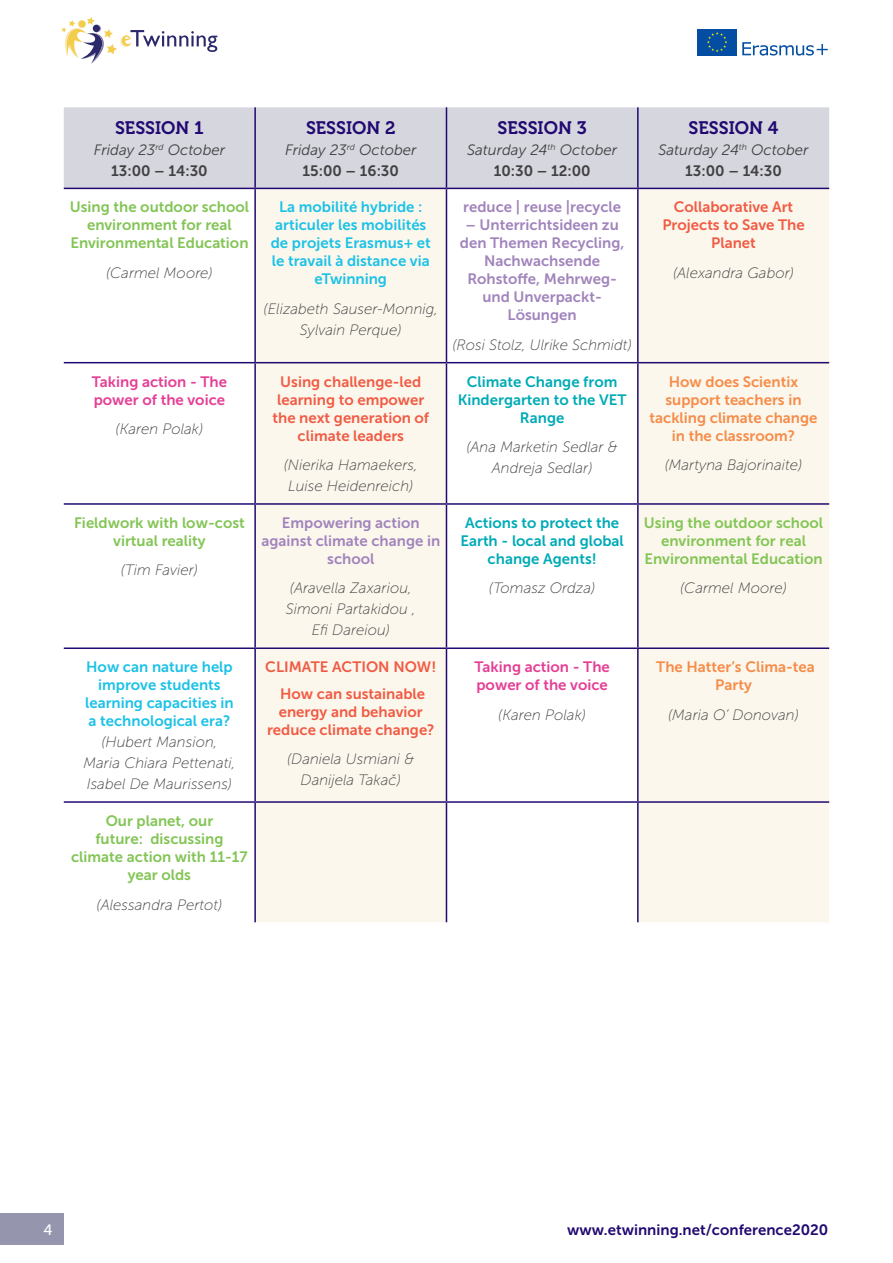
<style>
.page{position:relative;width:893px;height:1263px;background:#fff}
.page>*{position:absolute;margin:0;border:0;box-sizing:border-box;transform-origin:0 0}
.t1{font:18px "Museo 700";color:#210971}
.t2{font:italic 15px/21px "Museo Sans 100";color:#414042;text-align:center}
.t3{font:15px/18px "Museo Sans 700";color:#83c556;text-align:center}
.t4{font:15px/18px "Museo Sans 700";color:#f15b44;text-align:center}
.t5{font:15px/18px "Museo Sans 700";color:#1dc2e7;text-align:center}
.t6{font:15px/18px "Museo Sans 700";color:#a184bc;text-align:center}
.t7{font:15px/18px "Museo Sans 700";color:#00abb6;text-align:center}
.t8{font:15px/18px "Museo Sans 700";color:#f68c49;text-align:center}
.t9{font:italic 15px "Museo Sans 300";color:#414042}
.t10{font:15px/18px "Museo Sans 700";color:#e53f96}
.t11{font:15px "Museo Sans 700";color:#414042}
.t12{font:15px "Museo Sans 700";color:#210971}
.t13{font:15px "Museo Sans 500";color:#fff}
</style>
<div class="page">
<div style="left:0;top:1214px;width:64px;height:31px;background:#9595ad"></div>
<svg style="left:62px;top:17px;width:155px;height:47px"></svg>
<svg style="left:742px;top:42px;width:86px;height:14px"></svg>
<div style="left:697px;top:29px;width:40px;height:26px;background:#034ea2"></div>
<svg style="left:707px;top:32px;width:20px;height:20px"></svg>
<div style="left:64px;top:107px;width:765px;height:81px;background:#d5d6de"></div>
<svg style="left:256px;top:189px;width:573px;height:733px;fill:#fbf7ec"></svg>
<hr style="left:254px;top:107px;width:2px;height:81px;background:#210971">
<hr style="left:446px;top:107px;width:1px;height:81px;background:#210971">
<hr style="left:637px;top:107px;width:2px;height:81px;background:#210971">
<hr style="left:64px;top:188px;width:191px;height:1px;background:#210971">
<hr style="left:255px;top:188px;width:191px;height:1px;background:#210971">
<hr style="left:446px;top:188px;width:192px;height:1px;background:#210971">
<hr style="left:638px;top:188px;width:191px;height:1px;background:#210971">
<hr style="left:254px;top:189px;width:2px;height:173px;background:#210971">
<hr style="left:446px;top:189px;width:1px;height:173px;background:#210971">
<hr style="left:637px;top:189px;width:2px;height:173px;background:#210971">
<hr style="left:64px;top:362px;width:191px;height:1px;background:#210971">
<hr style="left:255px;top:362px;width:191px;height:1px;background:#210971">
<hr style="left:254px;top:363px;width:2px;height:140px;background:#210971">
<hr style="left:446px;top:362px;width:192px;height:1px;background:#210971">
<hr style="left:446px;top:363px;width:1px;height:140px;background:#210971">
<hr style="left:638px;top:362px;width:191px;height:1px;background:#210971">
<hr style="left:637px;top:363px;width:2px;height:140px;background:#210971">
<hr style="left:64px;top:503px;width:191px;height:2px;background:#210971">
<hr style="left:255px;top:503px;width:191px;height:2px;background:#210971">
<hr style="left:254px;top:505px;width:2px;height:142px;background:#210971">
<hr style="left:446px;top:503px;width:192px;height:2px;background:#210971">
<hr style="left:446px;top:505px;width:1px;height:142px;background:#210971">
<hr style="left:638px;top:503px;width:191px;height:2px;background:#210971">
<hr style="left:637px;top:505px;width:2px;height:142px;background:#210971">
<hr style="left:64px;top:647px;width:191px;height:2px;background:#210971">
<hr style="left:255px;top:647px;width:191px;height:2px;background:#210971">
<hr style="left:254px;top:649px;width:2px;height:152px;background:#210971">
<hr style="left:446px;top:647px;width:192px;height:2px;background:#210971">
<hr style="left:446px;top:649px;width:1px;height:152px;background:#210971">
<hr style="left:638px;top:647px;width:191px;height:2px;background:#210971">
<hr style="left:637px;top:649px;width:2px;height:152px;background:#210971">
<hr style="left:64px;top:801px;width:191px;height:2px;background:#210971">
<hr style="left:255px;top:801px;width:191px;height:2px;background:#210971">
<hr style="left:254px;top:803px;width:2px;height:119px;background:#210971">
<hr style="left:446px;top:801px;width:192px;height:2px;background:#210971">
<hr style="left:446px;top:803px;width:1px;height:119px;background:#210971">
<hr style="left:638px;top:801px;width:191px;height:2px;background:#210971">
<hr style="left:637px;top:803px;width:2px;height:119px;background:#210971">
<p class="t1" style="left:115px;top:117px;width:90px">SESSION 1</p>
<p class="t9" style="left:94px;top:141px;width:133px">Friday 23<sup>rd</sup> October</p>
<p class="t11" style="left:111px;top:162px;width:98px">13:00 – 14:30</p>
<p class="t3" style="left:70px;top:198px;width:181px">Using the outdoor school environment for real<br>Environmental Education</p>
<p class="t2" style="left:106px;top:262px;width:108px">(Carmel Moore)</p>
<p class="t1" style="left:306px;top:117px;width:91px">SESSION 2</p>
<p class="t9" style="left:285px;top:141px;width:133px">Friday 23<sup>rd</sup> October</p>
<p class="t11" style="left:303px;top:162px;width:98px">15:00 – 16:30</p>
<p class="t5" style="left:271px;top:198px;width:161px">La mobilité hybride : articuler les mobilités de projets Erasmus+ et le travail à distance via eTwinning</p>
<p class="t2" style="left:264px;top:298px;width:176px">(Elizabeth Sauser-Monnig,<br>Sylvain Perque)</p>
<p class="t10" style="left:92px;top:372px;width:137px">Taking action - The power of the voice</p>
<p class="t2" style="left:116px;top:419px;width:89px">(Karen Polak)</p>
<p class="t3" style="left:74px;top:514px;width:172px">Fieldwork with low-cost virtual reality</p>
<p class="t2" style="left:121px;top:560px;width:79px">(Tim Favier)</p>
<p class="t5" style="left:85px;top:658px;width:150px">How can nature help improve students learning capacities in a technological era?</p>
<p class="t2" style="left:84px;top:732px;width:153px">(Hubert Mansion,<br>Maria Chiara Pettenati,<br>Isabel De Maurissens)</p>
<p class="t3" style="left:71px;top:812px;width:178px">Our planet, our<br>future: discussing climate action with 11-17 year olds</p>
<p class="t2" style="left:97px;top:894px;width:127px">(Alessandra Pertot)</p>
<p class="t4" style="left:272px;top:372px;width:158px">Using challenge-led learning to empower the next generation of climate leaders</p>
<p class="t2" style="left:284px;top:455px;width:135px;text-align:left">(Nierika Hamaekers,<br>Luise Heidenreich)</p>
<p class="t6" style="left:261px;top:514px;width:180px">Empowering action against climate change in school</p>
<p class="t2" style="left:286px;top:578px;width:132px">(Aravella Zaxariou,<br>Simoni Partakidou ,<br>Efi Dareiou)</p>
<p class="t4" style="left:265px;top:658px;width:173px">CLIMATE ACTION NOW!</p>
<p class="t4" style="left:267px;top:684px;width:169px">How can sustainable energy and behavior reduce climate change?</p>
<p class="t2" style="left:287px;top:749px;width:129px">(Daniela Usmiani &amp;<br>Danijela Takač)</p>
<p class="t1" style="left:498px;top:117px;width:91px">SESSION 3</p>
<p class="t9" style="left:467px;top:141px;width:152px">Saturday 24<sup>th</sup> October</p>
<p class="t11" style="left:494px;top:162px;width:98px">10:30 – 12:00</p>
<p class="t6" style="left:463px;top:198px;width:159px">reduce | reuse |recycle</p>
<p class="t6" style="left:460px;top:216px;width:166px">– Unterrichtsideen zu den Themen Recycling,<br>Nachwachsende<br>Rohstoffe, Mehrweg&shy;und Unverpackt-<br>Lösungen</p>
<p class="t2" style="left:452px;top:334px;width:181px">(Rosi Stolz, Ulrike Schmidt)</p>
<p class="t7" style="left:458px;top:372px;width:170px">Climate Change from<br>Kindergarten to the VET<br>Range</p>
<p class="t2" style="left:466px;top:437px;width:153px">(Ana Marketin Sedlar &amp;<br>Andreja Sedlar)</p>
<p class="t7" style="left:460px;top:514px;width:165px">Actions to protect the<br>Earth - local and global change Agents!</p>
<p class="t2" style="left:489px;top:578px;width:108px">(Tomasz Ordza)</p>
<p class="t10" style="left:474px;top:658px;width:137px">Taking action - The power of the voice</p>
<p class="t2" style="left:498px;top:704px;width:89px">(Karen Polak)</p>
<p class="t1" style="left:689px;top:117px;width:91px">SESSION 4</p>
<p class="t9" style="left:658px;top:141px;width:152px">Saturday 24<sup>th</sup> October</p>
<p class="t11" style="left:685px;top:162px;width:98px">13:00 – 14:30</p>
<p class="t4" style="left:662px;top:198px;width:144px">Collaborative Art<br>Projects to Save The<br>Planet</p>
<p class="t2" style="left:673px;top:262px;width:122px">(Alexandra Gabor)</p>
<p class="t8" style="left:650px;top:372px;width:169px">How does Scientix support teachers in tackling climate change in the classroom?</p>
<p class="t2" style="left:665px;top:455px;width:139px">(Martyna Bajorinaite)</p>
<p class="t3" style="left:644px;top:514px;width:181px">Using the outdoor school environment for real<br>Environmental Education</p>
<p class="t2" style="left:680px;top:578px;width:108px">(Carmel Moore)</p>
<p class="t8" style="left:656px;top:658px;width:160px">The Hatter’s Clima-tea<br>Party</p>
<p class="t2" style="left:668px;top:704px;width:132px">(Maria O’ Donovan)</p>
<p class="t13" style="left:44px;top:1221px;width:11px">4</p>
<p class="t12" style="left:567px;top:1221px;width:263px">www.etwinning.net/conference2020</p>
</div>
